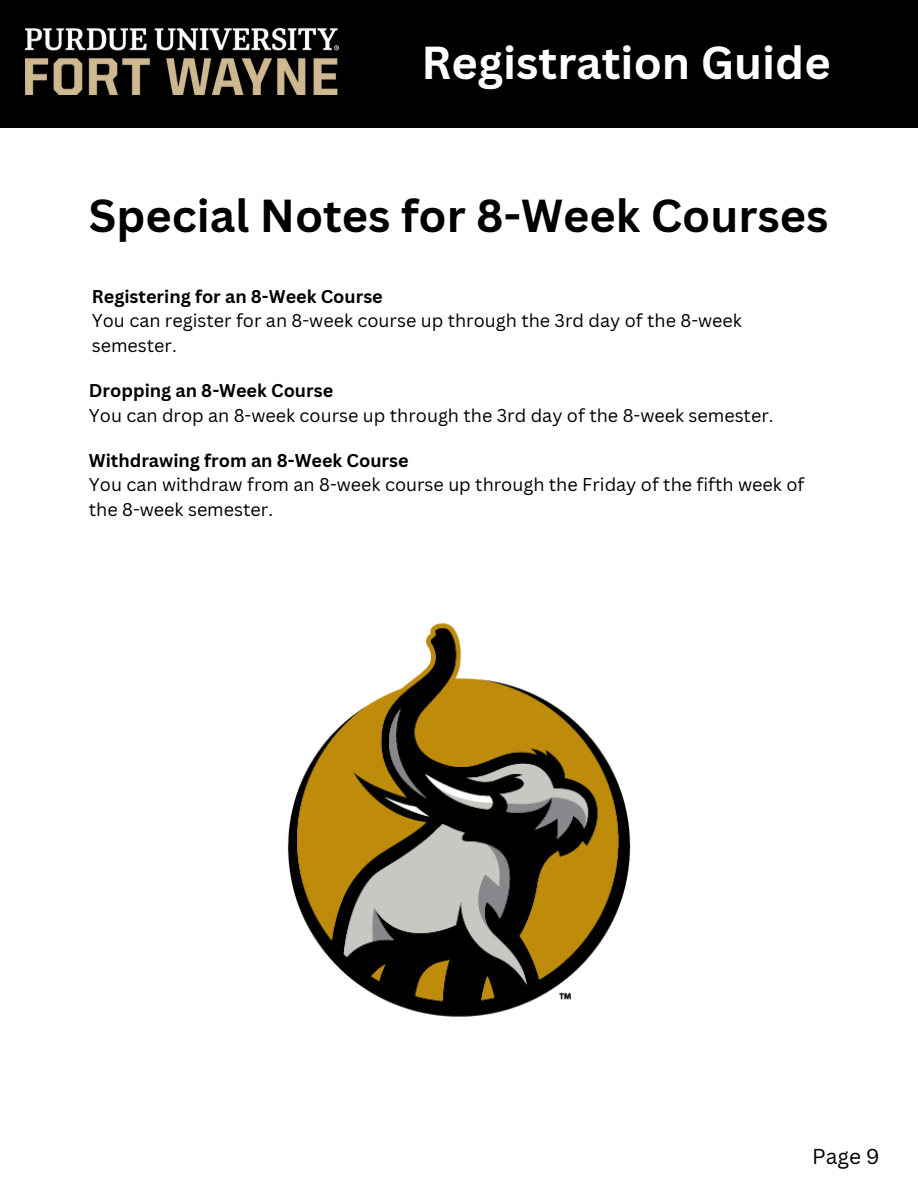
<style>
.page{position:relative;width:918px;height:1188px;background:#fff}
.page>*{position:absolute;margin:0;border:0;box-sizing:border-box;transform-origin:0 0}
.t1{font:700 45px "Canva Sans";color:#000}
.t2{font:700 45px "Canva Sans";color:#fff}
.t3{font:21px "Canva Sans";color:#000}
.t4{font:18px/24.8px "Canva Sans";color:#000}
.t5{font:700 18px "Canva Sans";color:#000}
</style>
<div class="page">
<div style="left:0;top:0;width:918px;height:127px;background:#000"></div>
<img style="left:25px;top:29px;width:314px;height:65px">
<img style="left:287px;top:623px;width:344px;height:394px">
<h1 class="t2" style="left:422px;top:31px;width:411px">Registration Guide</h1>
<h1 class="t1" style="left:89px;top:184px;width:741px">Special Notes for 8-Week Courses</h1>
<p class="t5" style="left:92px;top:283px;width:293px">Registering for an 8-Week Course</p>
<p class="t4" style="left:92px;top:308px;width:652px">You can register for an 8-week course up through the 3rd day of the 8-week semester.</p>
<p class="t5" style="left:89px;top:378px;width:246px">Dropping an 8-Week Course</p>
<p class="t4" style="left:89px;top:403px;width:686px">You can drop an 8-week course up through the 3rd day of the 8-week semester.</p>
<p class="t5" style="left:89px;top:448px;width:321px">Withdrawing from an 8-Week Course</p>
<p class="t4" style="left:89px;top:472px;width:717px">You can withdraw from an 8-week course up through the Friday of the fifth week of the 8-week semester.</p>
<p class="t3" style="left:812px;top:1141px;width:69px">Page 9</p>
</div>
